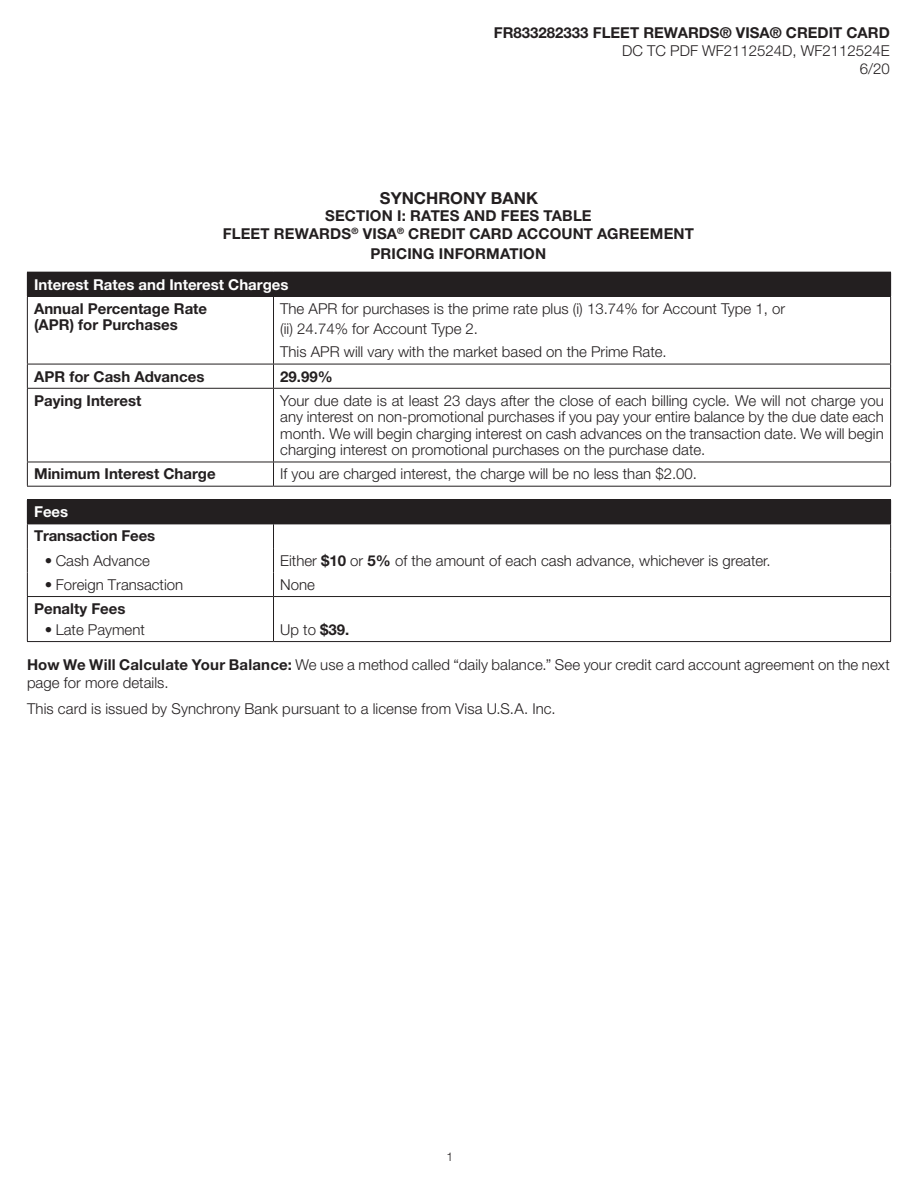
<style>
.page{position:relative;width:918px;height:1188px;background:#fff}
.page>*{position:absolute;margin:0;border:0;box-sizing:border-box;transform-origin:0 0}
.t1{font:700 16.5px "Helvetica Neue LT Std";color:#231f20}
.Schumer_Body_Copy{font:300 15px/16.5px "Helvetica Neue LT Std";color:#231f20;text-align:justify}
.Schumer_Subhead{font:700 15px/16.5px "Helvetica Neue LT Std";color:#231f20}
.Schumer_APR{font:300 15px "Helvetica Neue LT Std";color:#231f20}
.Schumer_header_categ{font:700 15px "Helvetica Neue LT Std";color:#fff}
.Schumer_Bullet{font:700 15px "Helvetica Neue LT Std";letter-spacing:-.01em;color:#231f20}
.Sec_II_-_block_body{font:300 12px "Helvetica Neue LT Std";color:#231f20}
.s1{font-weight:700}
</style>
<div class="page">
<div style="left:27px;top:272px;width:864px;height:24px;background:#231f20"></div>
<hr style="left:27px;top:296px;width:247px;height:1px;background:#231f20">
<hr style="left:27px;top:297px;width:1px;height:67px;background:#231f20">
<hr style="left:274px;top:296px;width:617px;height:1px;background:#231f20">
<hr style="left:273px;top:297px;width:1px;height:67px;background:#231f20">
<hr style="left:890px;top:297px;width:1px;height:67px;background:#231f20">
<hr style="left:27px;top:364px;width:247px;height:1px;background:#231f20">
<svg style="left:27px;top:364px;width:1px;height:24px"></svg>
<hr style="left:274px;top:364px;width:617px;height:1px;background:#231f20">
<svg style="left:273px;top:364px;width:1px;height:24px"></svg>
<svg style="left:890px;top:364px;width:1px;height:24px"></svg>
<hr style="left:27px;top:388px;width:247px;height:1px;background:#231f20">
<hr style="left:27px;top:389px;width:1px;height:73px;background:#231f20">
<hr style="left:274px;top:388px;width:617px;height:1px;background:#231f20">
<hr style="left:273px;top:389px;width:1px;height:73px;background:#231f20">
<hr style="left:890px;top:389px;width:1px;height:73px;background:#231f20">
<hr style="left:27px;top:462px;width:247px;height:1px;background:#231f20">
<svg style="left:27px;top:462px;width:1px;height:24px"></svg>
<hr style="left:274px;top:462px;width:617px;height:1px;background:#231f20">
<svg style="left:273px;top:462px;width:1px;height:24px"></svg>
<svg style="left:890px;top:462px;width:1px;height:24px"></svg>
<hr style="left:27px;top:486px;width:247px;height:1px;background:#231f20">
<hr style="left:274px;top:486px;width:617px;height:1px;background:#231f20">
<div style="left:27px;top:500px;width:864px;height:24px;background:#231f20"></div>
<hr style="left:27px;top:499px;width:247px;height:1px;background:#231f20">
<hr style="left:274px;top:499px;width:617px;height:1px;background:#231f20">
<hr style="left:27px;top:597px;width:1px;height:44px;background:#231f20">
<hr style="left:890px;top:597px;width:1px;height:44px;background:#231f20">
<hr style="left:274px;top:524px;width:617px;height:1px;background:#231f20">
<hr style="left:274px;top:641px;width:617px;height:1px;background:#231f20">
<hr style="left:273px;top:597px;width:1px;height:44px;background:#231f20">
<hr style="left:27px;top:524px;width:247px;height:1px;background:#231f20">
<hr style="left:27px;top:641px;width:247px;height:1px;background:#231f20">
<svg style="left:27px;top:524px;width:1px;height:72px"></svg>
<svg style="left:273px;top:524px;width:1px;height:72px"></svg>
<svg style="left:890px;top:524px;width:1px;height:72px"></svg>
<hr style="left:27px;top:596px;width:247px;height:1px;background:#231f20">
<hr style="left:274px;top:596px;width:617px;height:1px;background:#231f20">
<p class="Schumer_Subhead" style="left:494px;top:24px;width:398px">FR833282333 FLEET REWARDS® VISA® CREDIT CARD</p>
<p class="Schumer_Body_Copy" style="left:622px;top:42px;width:269px">DC TC PDF WF2112524D, WF2112524E</p>
<p class="Schumer_Body_Copy" style="left:860px;top:60px;width:32px">6/20</p>
<p class="t1" style="left:380px;top:188px;width:160px">SYNCHRONY BANK</p>
<p class="Schumer_Subhead" style="left:325px;top:207px;width:268px">SECTION I: RATES AND FEES TABLE</p>
<p class="Schumer_Subhead" style="left:223px;top:225px;width:473px">FLEET REWARDS<sup>®</sup> VISA<sup>®</sup> CREDIT CARD ACCOUNT AGREEMENT</p>
<p class="Schumer_Subhead" style="left:371px;top:245px;width:177px">PRICING INFORMATION</p>
<p class="Schumer_header_categ" style="left:34px;top:275px;width:256px">Interest Rates and Interest Charges</p>
<p class="Schumer_Subhead" style="left:34px;top:300px;width:175px">Annual Percentage Rate (APR) for Purchases</p>
<p class="Schumer_APR" style="left:280px;top:299px;width:506px">The APR for purchases is the prime rate plus (i) 13.74% for Account Type 1, or</p>
<p class="Schumer_APR" style="left:280px;top:320px;width:199px">(ii) 24.74% for Account Type 2.</p>
<p class="Schumer_Body_Copy" style="left:280px;top:343px;width:388px">This APR will vary with the market based on the Prime Rate.</p>
<p class="Schumer_Subhead" style="left:34px;top:368px;width:172px">APR for Cash Advances</p>
<p class="Schumer_Subhead" style="left:280px;top:368px;width:54px">29.99%</p>
<p class="Schumer_Subhead" style="left:34px;top:392px;width:109px">Paying Interest</p>
<p class="Schumer_Body_Copy" style="left:280px;top:392px;width:605px">Your due date is at least 23 days after the close of each billing cycle. We will not charge you any interest on non-promotional purchases if you pay your entire balance by the due date each month. We will begin charging interest on cash advances on the transaction date. We will begin charging interest on promotional purchases on the purchase date.</p>
<p class="Schumer_Subhead" style="left:34px;top:466px;width:183px">Minimum Interest Charge</p>
<p class="Schumer_Body_Copy" style="left:280px;top:466px;width:418px">If you are charged interest, the charge will be no less than $2.00.</p>
<p class="Schumer_header_categ" style="left:34px;top:503px;width:36px">Fees</p>
<p class="Schumer_Bullet" style="left:34px;top:527px;width:123px">Transaction Fees</p>
<p class="Schumer_Body_Copy" style="left:45px;top:552px;width:107px">• Cash Advance</p>
<p class="Schumer_Body_Copy" style="left:280px;top:552px;width:492px">Either <span class="s1">$10</span> or <span class="s1">5%</span> of the amount of each cash advance, whichever is greater.</p>
<p class="Schumer_Body_Copy" style="left:45px;top:576px;width:140px">• Foreign Transaction</p>
<p class="Schumer_Body_Copy" style="left:280px;top:576px;width:36px">None</p>
<p class="Schumer_Bullet" style="left:34px;top:599px;width:93px">Penalty Fees</p>
<p class="Schumer_Body_Copy" style="left:45px;top:621px;width:101px">• Late Payment</p>
<p class="Schumer_Body_Copy" style="left:280px;top:621px;width:71px">Up to <span class="s1">$39.</span></p>
<p class="Schumer_Body_Copy" style="left:27px;top:656px;width:864px;line-height:18px"><span class="s1">How We Will Calculate Your Balance:</span> We use a method called “daily balance.” See your credit card account agreement on the next page for more details.</p>
<p class="Schumer_Body_Copy" style="left:27px;top:700px;width:530px">This card is issued by Synchrony Bank pursuant to a license from Visa U.S.A. Inc.</p>
<p class="Sec_II_-_block_body" style="left:447px;top:1149px;width:8px">1</p>
</div>
